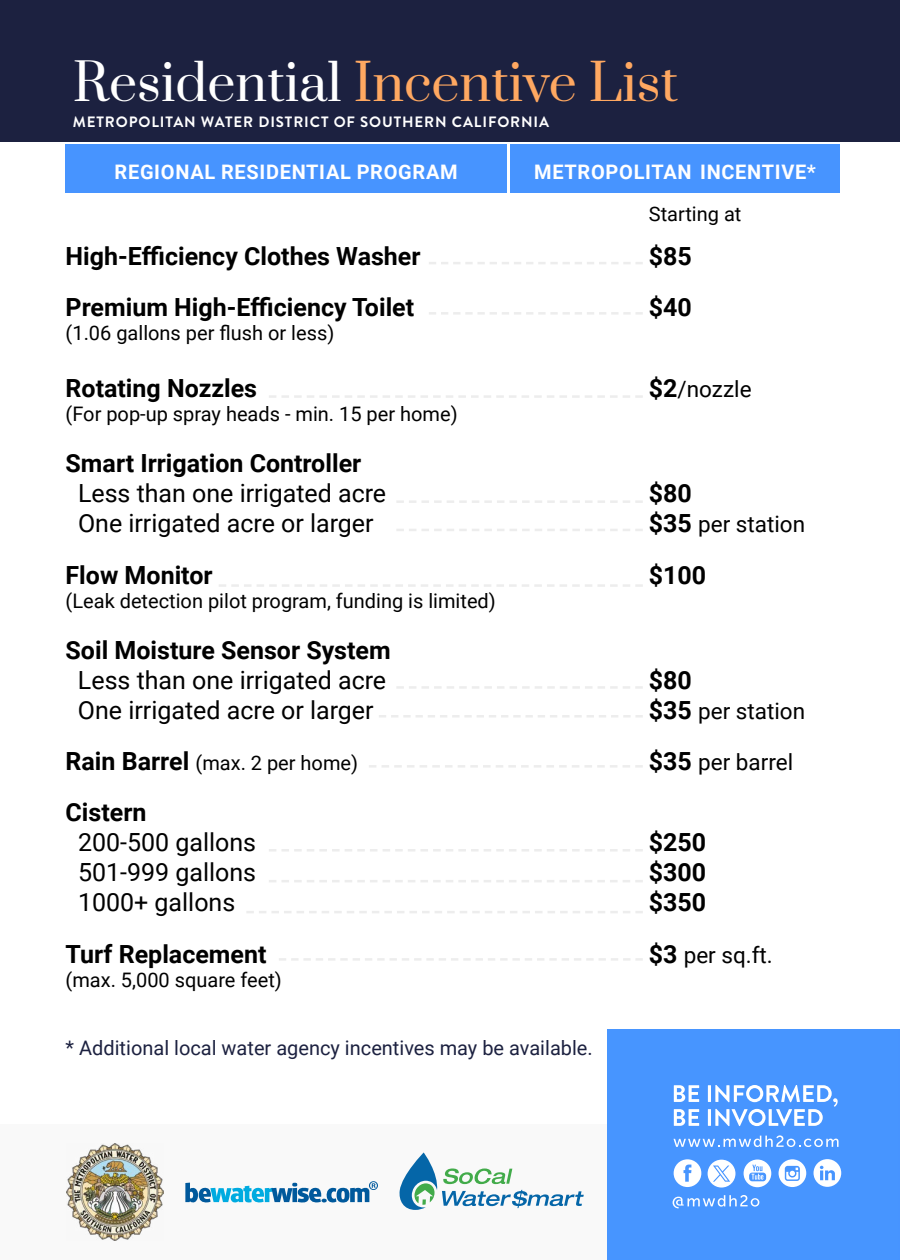
<style>
.page{position:relative;width:900px;height:1260px;background:#fff}
.page>*{position:absolute;margin:0;border:0;box-sizing:border-box;transform-origin:0 0}
.t1{font:50px "Prata";color:#ffa861}
.t2{font:700 25px/30px "Roboto";color:#000;text-align:justify}
.t3{font:25px/30px "Roboto";color:#000}
.t4{font:22.5px "Roboto";color:#000}
.t5{font:20px "Roboto";color:#000}
.t6{font:20px "Roboto";color:#1c2140}
.t7{font:700 20px "Roboto";letter-spacing:.035em;color:#fff}
.t8{font:700 15px "Brandon Grotesque";letter-spacing:.06em;color:#fff}
.s1{color:#fff}
.s2{font-weight:700;font-size:25px}
</style>
<div class="page">
<div style="left:0;top:0;width:900px;height:141px;background:#1c2140"></div>
<div style="left:0;top:1124px;width:629px;height:136px;background:#f9f9f9"></div>
<img style="left:67px;top:1143px;width:97px;height:97px">
<div style="left:66px;top:144px;width:441px;height:48px;background:#4794ff"></div>
<div style="left:510px;top:144px;width:330px;height:48px;background:#4794ff"></div>
<div style="left:608px;top:1030px;width:290px;height:230px;background:#4795ff"></div>
<svg style="left:674px;top:1085px;width:25px;height:17px"></svg>
<hr style="left:708px;top:1085px;width:3px;height:17px;background:#fff">
<svg style="left:674px;top:1109px;width:25px;height:17px"></svg>
<hr style="left:708px;top:1109px;width:3px;height:17px;background:#fff">
<svg style="left:715px;top:1085px;width:123px;height:41px"></svg>
<svg style="left:674px;top:1159px;width:27px;height:28px"></svg>
<svg style="left:744px;top:1160px;width:27px;height:27px"></svg>
<svg style="left:779px;top:1159px;width:27px;height:28px"></svg>
<svg style="left:814px;top:1159px;width:27px;height:28px"></svg>
<svg style="left:673px;top:1195px;width:86px;height:13px"></svg>
<svg style="left:674px;top:1135px;width:165px;height:12px"></svg>
<svg style="left:708px;top:1160px;width:27px;height:28px"></svg>
<svg style="left:185px;top:1181px;width:193px;height:22px"></svg>
<svg style="left:399px;top:1152px;width:185px;height:58px"></svg>
<svg style="left:429px;top:262px;width:214px;height:2px"></svg>
<svg style="left:429px;top:312px;width:214px;height:3px"></svg>
<svg style="left:269px;top:395px;width:374px;height:3px"></svg>
<svg style="left:396px;top:500px;width:247px;height:3px"></svg>
<svg style="left:396px;top:529px;width:247px;height:2px"></svg>
<svg style="left:219px;top:584px;width:424px;height:3px"></svg>
<svg style="left:396px;top:686px;width:247px;height:3px"></svg>
<svg style="left:379px;top:715px;width:264px;height:2px"></svg>
<svg style="left:369px;top:765px;width:274px;height:3px"></svg>
<svg style="left:269px;top:849px;width:374px;height:2px"></svg>
<svg style="left:269px;top:880px;width:374px;height:2px"></svg>
<svg style="left:246px;top:911px;width:397px;height:2px"></svg>
<svg style="left:279px;top:958px;width:364px;height:3px"></svg>
<h1 class="t1" style="left:73px;top:40px;width:607px"><span class="s1">Residential</span> Incentive List</h1>
<p class="t8" style="left:73px;top:112px;width:478px">METROPOLITAN WATER DISTRICT OF SOUTHERN CALIFORNIA</p>
<p class="t7" style="left:115px;top:158px;width:345px">REGIONAL RESIDENTIAL PROGRAM</p>
<p class="t7" style="left:534px;top:158px;width:283px">METROPOLITAN INCENTIVE*</p>
<p class="t5" style="left:649px;top:200px;width:94px">Starting at</p>
<p class="t2" style="left:66px;top:240px;width:357px">High-Efficiency Clothes Washer</p>
<p class="t2" style="left:649px;top:240px;width:45px">$85</p>
<p class="t2" style="left:66px;top:291px;width:350px">Premium High-Efficiency Toilet</p>
<p class="t5" style="left:66px;top:319px;width:270px">(1.06 gallons per flush or less)</p>
<p class="t2" style="left:649px;top:291px;width:45px">$40</p>
<p class="t2" style="left:66px;top:372px;width:193px">Rotating Nozzles</p>
<p class="t5" style="left:66px;top:400px;width:394px">(For pop-up spray heads - min. 15 per home)</p>
<p class="t4" style="left:649px;top:373px;width:104px"><span class="s2">$2</span>/nozzle</p>
<p class="t2" style="left:66px;top:448px;width:297px">Smart Irrigation Controller</p>
<p class="t3" style="left:78px;top:478px;width:310px">Less than one irrigated acre<br>One irrigated acre or larger</p>
<p class="t2" style="left:649px;top:478px;width:45px">$80</p>
<p class="t4" style="left:649px;top:509px;width:158px"><span class="s2">$35</span> per station</p>
<p class="t2" style="left:66px;top:559px;width:149px">Flow Monitor</p>
<p class="t5" style="left:66px;top:587px;width:432px">(Leak detection pilot program, funding is limited)</p>
<p class="t2" style="left:649px;top:559px;width:59px">$100</p>
<p class="t2" style="left:66px;top:634px;width:327px">Soil Moisture Sensor System</p>
<p class="t3" style="left:78px;top:664px;width:310px">Less than one irrigated acre<br>One irrigated acre or larger</p>
<p class="t2" style="left:649px;top:664px;width:45px">$80</p>
<p class="t4" style="left:649px;top:695px;width:158px"><span class="s2">$35</span> per station</p>
<p class="t5" style="left:66px;top:749px;width:294px"><span class="s2">Rain Barrel</span> (max. 2 per home)</p>
<p class="t4" style="left:649px;top:746px;width:146px"><span class="s2">$35</span> per barrel</p>
<p class="t2" style="left:66px;top:797px;width:82px">Cistern</p>
<p class="t3" style="left:78px;top:827px;width:180px;text-align:justify">200-500 gallons 501-999 gallons 1000+ gallons</p>
<p class="t2" style="left:649px;top:827px;width:59px">$250 $300 $350</p>
<p class="t2" style="left:66px;top:938px;width:202px">Turf Replacement</p>
<p class="t5" style="left:66px;top:966px;width:218px">(max. 5,000 square feet)</p>
<p class="t4" style="left:649px;top:939px;width:125px"><span class="s2">$3</span> per sq.ft.</p>
<p class="t6" style="left:66px;top:1034px;width:529px">* Additional local water agency incentives may be available.</p>
</div>
